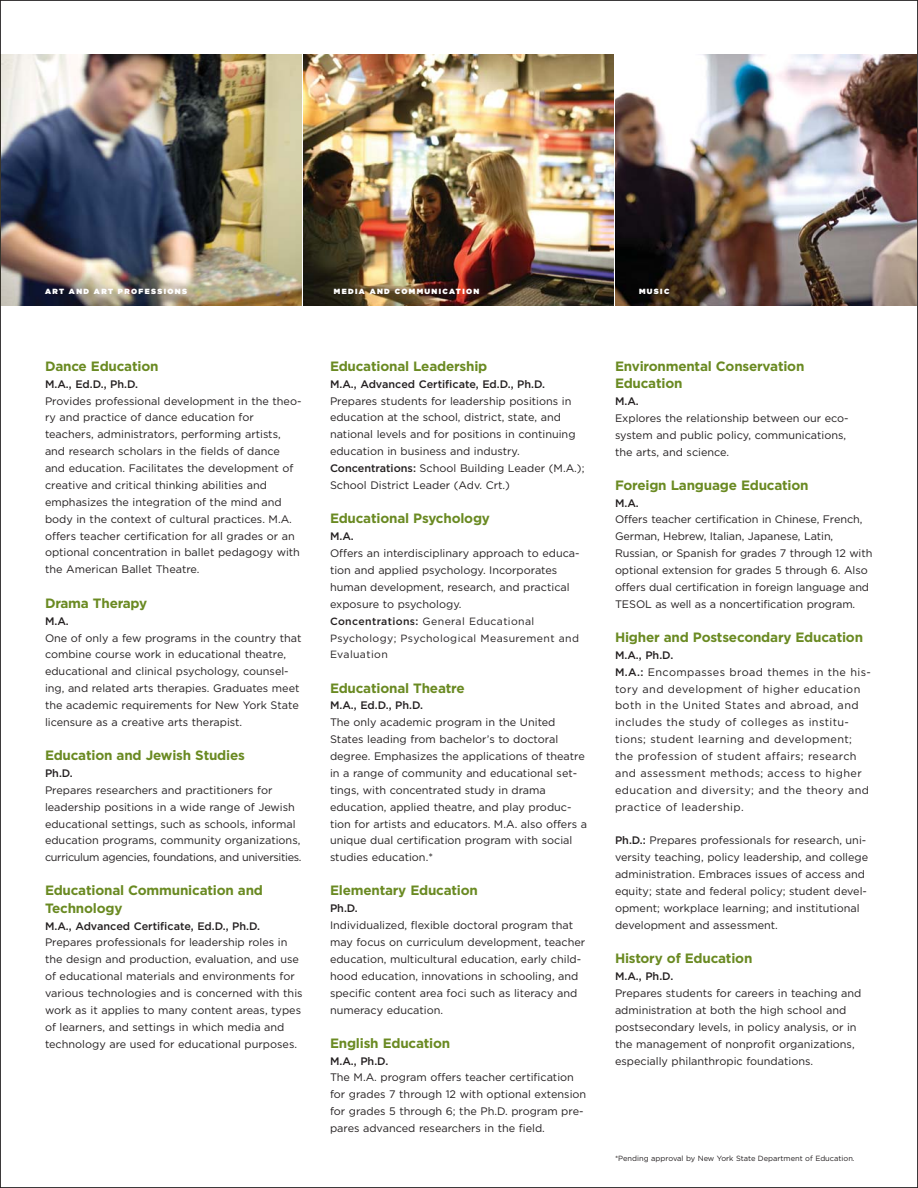
<style>
.page{position:relative;width:918px;height:1188px;background:#fff}
.page>*{position:absolute;margin:0;border:0;box-sizing:border-box;transform-origin:0 0}
.t1{font:700 13.5px/17.2px "Gotham";letter-spacing:-.015em;color:#6a8a22}
.t2{font:10.8px/17px "Gotham";color:#231f20}
.t3{font:10.8px/17px "Gotham";letter-spacing:.035em;color:#231f20}
.t4{font:500 10.8px "Gotham";color:#231f20}
.t5{font:10.5px/16.8px "Gotham";letter-spacing:.035em;color:#231f20}
.t6{font:7.5px "Gotham";color:#231f20}
.t7{font:900 7.5px "Gotham";letter-spacing:.18em;color:#fff}
.s1{font-weight:500}
</style>
<div class="page">
<img style="left:2px;top:54px;width:300px;height:252px">
<img style="left:615px;top:54px;width:301px;height:252px">
<img style="left:303px;top:54px;width:311px;height:252px">
<p class="t7" style="left:45px;top:289px;width:144px">ART AND ART PROFESSIONS</p>
<p class="t7" style="left:334px;top:289px;width:147px">MEDIA AND COMMUNICATION</p>
<p class="t1" style="left:45px;top:358px;width:115px">Dance Education</p>
<p class="t4" style="left:45px;top:380px;width:95px">M.A., Ed.D., Ph.D.</p>
<p class="t2" style="left:45px;top:393px;width:258px">Provides professional development in the theo&shy;ry and practice of dance education for teachers, administrators, performing artists, and research scholars in the fields of dance and education. Facilitates the development of creative and critical thinking abilities and emphasizes the integration of the mind and body in the context of cultural practices. M.A. offers teacher certification for all grades or an optional concentration in ballet pedagogy with the American Ballet Theatre.</p>
<p class="t1" style="left:45px;top:595px;width:104px">Drama Therapy</p>
<p class="t4" style="left:45px;top:617px;width:25px">M.A.</p>
<p class="t2" style="left:45px;top:630px;width:258px">One of only a few programs in the country that combine course work in educational theatre, educational and clinical psychology, counsel&shy;ing, and related arts therapies. Graduates meet the academic requirements for New York State licensure as a creative arts therapist.</p>
<p class="t1" style="left:45px;top:748px;width:201px">Education and Jewish Studies</p>
<p class="t4" style="left:45px;top:769px;width:29px">Ph.D.</p>
<p class="t2" style="left:45px;top:782px;width:258px">Prepares researchers and practitioners for leadership positions in a wide range of Jewish educational settings, such as schools, informal education programs, community organizations, curriculum agencies, foundations, and universities.</p>
<p class="t1" style="left:45px;top:883px;width:220px">Educational Communication and<br>Technology</p>
<p class="t4" style="left:45px;top:922px;width:217px">M.A., Advanced Certificate, Ed.D., Ph.D.</p>
<p class="t2" style="left:45px;top:935px;width:259px">Prepares professionals for leadership roles in the design and production, evaluation, and use of educational materials and environments for various technologies and is concerned with this work as it applies to many content areas, types of learners, and settings in which media and technology are used for educational purposes.</p>
<p class="t1" style="left:330px;top:358px;width:159px">Educational Leadership</p>
<p class="t4" style="left:330px;top:380px;width:217px">M.A., Advanced Certificate, Ed.D., Ph.D.</p>
<p class="t2" style="left:330px;top:393px;width:256px">Prepares students for leadership positions in education at the school, district, state, and national levels and for positions in continuing education in business and industry.<br><span class="s1">Concentrations:</span> School Building Leader (M.A.); School District Leader (Adv. Crt.)</p>
<p class="t1" style="left:330px;top:511px;width:162px">Educational Psychology</p>
<p class="t4" style="left:330px;top:532px;width:25px">M.A.</p>
<p class="t2" style="left:330px;top:546px;width:251px">Offers an interdisciplinary approach to educa&shy;tion and applied psychology. Incorporates human development, research, and practical exposure to psychology.</p>
<p class="t5" style="left:330px;top:613px;width:251px"><span class="s1">Concentrations:</span> General Educational<br>Psychology; Psychological Measurement and<br>Evaluation</p>
<p class="t1" style="left:330px;top:680px;width:136px">Educational Theatre</p>
<p class="t4" style="left:330px;top:702px;width:95px">M.A., Ed.D., Ph.D.</p>
<p class="t2" style="left:330px;top:715px;width:259px">The only academic program in the United States leading from bachelor’s to doctoral degree. Emphasizes the applications of theatre in a range of community and educational set&shy;tings, with concentrated study in drama education, applied theatre, and play produc&shy;tion for artists and educators. M.A. also offers a unique dual certification program with social studies education.*</p>
<p class="t1" style="left:330px;top:883px;width:150px">Elementary Education</p>
<p class="t4" style="left:330px;top:904px;width:29px">Ph.D.</p>
<p class="t2" style="left:330px;top:918px;width:257px">Individualized, flexible doctoral program that may focus on curriculum development, teacher education, multicultural education, early child&shy;hood education, innovations in schooling, and specific content area foci such as literacy and numeracy education.</p>
<p class="t1" style="left:330px;top:1035px;width:122px">English Education</p>
<p class="t4" style="left:330px;top:1057px;width:60px">M.A., Ph.D.</p>
<p class="t2" style="left:330px;top:1070px;width:258px">The M.A. program offers teacher certification for grades 7 through 12 with optional extension for grades 5 through 6; the Ph.D. program pre&shy;pares advanced researchers in the field.</p>
<p class="t7" style="left:639px;top:289px;width:32px">MUSIC</p>
<p class="t1" style="left:615px;top:358px;width:191px">Environmental Conservation<br>Education</p>
<p class="t4" style="left:615px;top:397px;width:25px">M.A.</p>
<p class="t2" style="left:615px;top:410px;width:235px">Explores the relationship between our eco&shy;system and public policy, communications, the arts, and science.</p>
<p class="t1" style="left:615px;top:477px;width:195px">Foreign Language Education</p>
<p class="t4" style="left:615px;top:499px;width:25px">M.A.</p>
<p class="t2" style="left:615px;top:512px;width:259px">Offers teacher certification in Chinese, French, German, Hebrew, Italian, Japanese, Latin, Russian, or Spanish for grades 7 through 12 with optional extension for grades 5 through 6. Also offers dual certification in foreign language and TESOL as well as a noncertification program.</p>
<p class="t1" style="left:615px;top:629px;width:250px">Higher and Postsecondary Education</p>
<p class="t3" style="left:615px;top:647px;width:257px"><span class="s1">M.A., Ph.D.<br>M.A.:</span> Encompasses broad themes in the his&shy;tory and development of higher education both in the United States and abroad, and includes the study of colleges as institu&shy;tions; student learning and development; the profession of student affairs; research and assessment methods; access to higher education and diversity; and the theory and practice of leadership.</p>
<p class="t2" style="left:615px;top:833px;width:255px"><span class="s1">Ph.D.:</span> Prepares professionals for research, uni&shy;versity teaching, policy leadership, and college administration. Embraces issues of access and equity; state and federal policy; student devel&shy;opment; workplace learning; and institutional development and assessment.</p>
<p class="t1" style="left:615px;top:951px;width:139px">History of Education</p>
<p class="t4" style="left:615px;top:972px;width:60px">M.A., Ph.D.</p>
<p class="t2" style="left:615px;top:986px;width:248px">Prepares students for careers in teaching and administration at both the high school and postsecondary levels, in policy analysis, or in the management of nonprofit organizations, especially philanthropic foundations.</p>
<p class="t6" style="left:615px;top:1156px;width:241px">*Pending approval by New York State Department of Education.</p>
</div>
